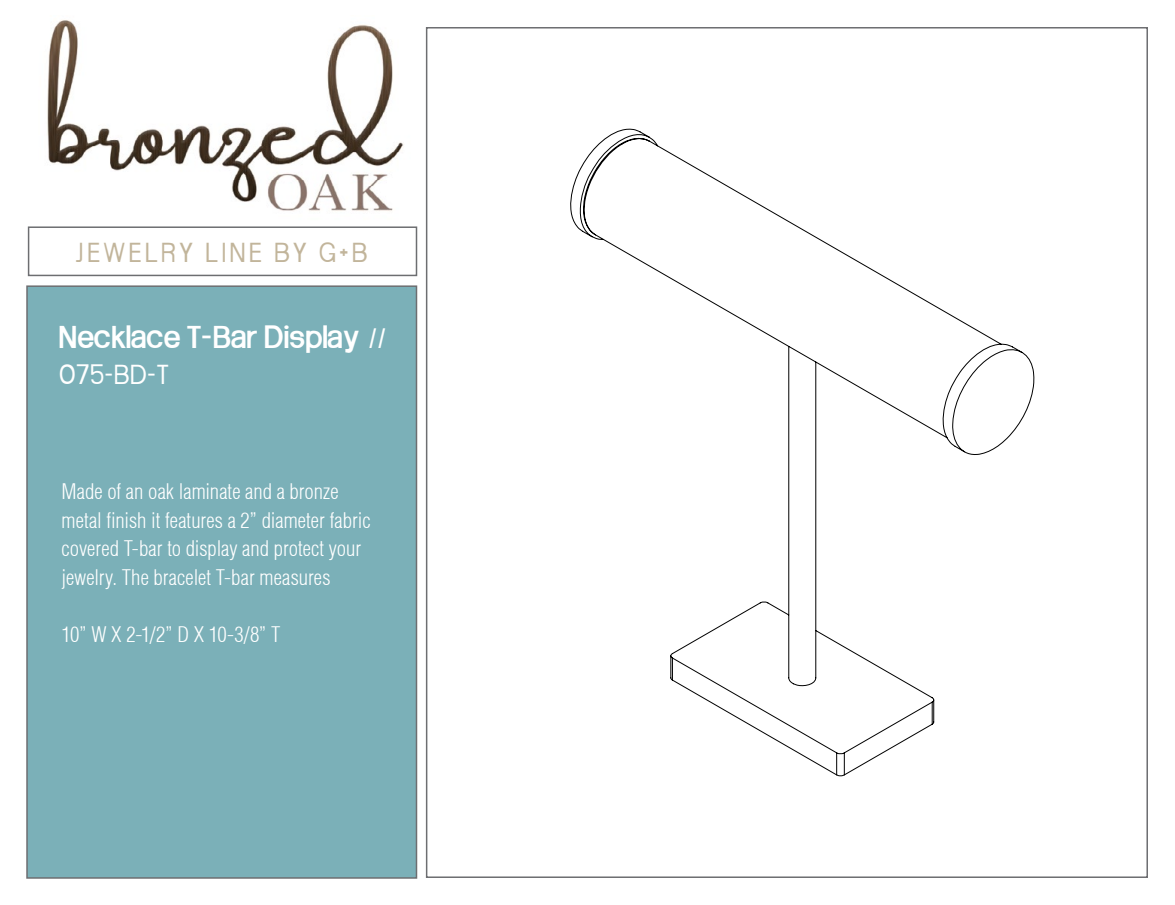
<style>
.page{position:relative;width:1175px;height:905px;background:#fff}
.page>*{position:absolute;margin:0;border:0;box-sizing:border-box;transform-origin:0 0}
.t1{font:34.5px "Arctik 3.5";color:#fff}
.t2{font:30px "Arctik 2";letter-spacing:.1em;color:#c2b59b}
.t3{font:30px "Arctik 2";color:#fff}
.t4{font:300 condensed 21px/28.5px "Helvetica";color:#fff}
.s1{font-family:"Arctik 2";font-size:30px}
</style>
<div class="page">
<div style="left:28px;top:226px;width:389px;height:50px;border:2px solid #6d6e71"></div>
<div style="left:26px;top:285px;width:391px;height:593px;background:#7bb0b8;border:2px solid #6d6e71"></div>
<img style="left:47px;top:20px;width:357px;height:191px">
<svg style="left:570px;top:128px;width:464px;height:648px"></svg>
<h2 class="t2" style="left:76px;top:241px;width:294px">JEWELRY LINE BY G+B</h2>
<h1 class="t1" style="left:60px;top:323px;width:329px">Necklace T-Bar Display <span class="s1">//</span></h1>
<h2 class="t3" style="left:60px;top:362px;width:112px">075-BD-T</h2>
<p class="t4" style="left:62px;top:477px;width:310px">Made of an oak laminate and a bronze metal finish it features a 2” diameter fabric covered T-bar to display and protect your jewelry. The bracelet T-bar measures</p>
<p class="t4" style="left:62px;top:619px;width:220px">10” W X 2-1/2” D X 10-3/8” T</p>
</div>
